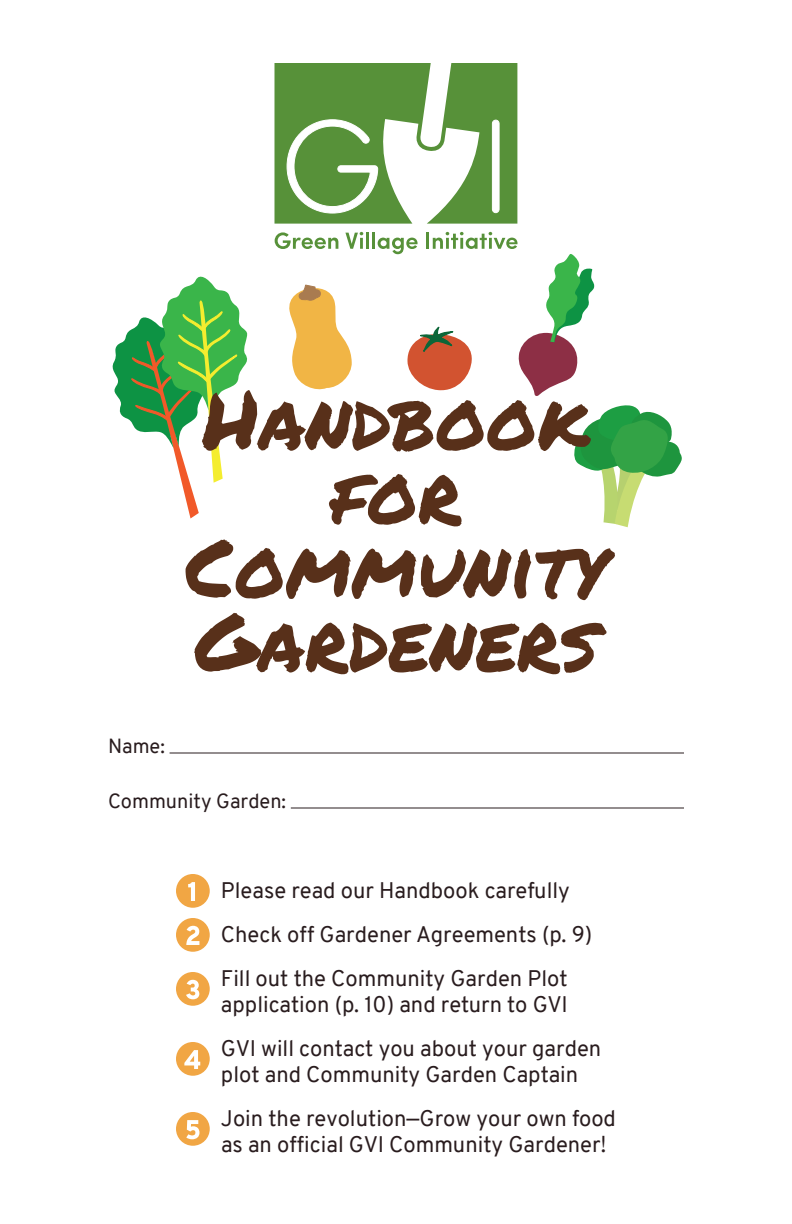
<style>
.page{position:relative;width:792px;height:1224px;background:#fff}
.page>*{position:absolute;margin:0;border:0;box-sizing:border-box;transform-origin:0 0}
.t1{font:80.6px/74px "Permanent Marker";color:#58301a;text-align:center}
.t2{font:22px/44px "Overpass";color:#291c1e}
.t3{font:20px "Overpass";color:#291c1e}
</style>
<div class="page">
<svg style="left:574px;top:405px;width:108px;height:122px"></svg>
<svg style="left:112px;top:276px;width:136px;height:242px"></svg>
<svg style="left:289px;top:285px;width:63px;height:105px"></svg>
<hr style="left:170px;top:752px;width:514px;height:2px;background:#291c1e">
<hr style="left:291px;top:808px;width:393px;height:1px;background:#291c1e">
<svg style="left:275px;top:232px;width:63px;height:17px"></svg>
<svg style="left:345px;top:232px;width:18px;height:17px"></svg>
<hr style="left:366px;top:232px;width:3px;height:17px;background:#579139">
<hr style="left:372px;top:232px;width:3px;height:17px;background:#579139">
<svg style="left:378px;top:232px;width:216px;height:164px"></svg>
<svg style="left:275px;top:63px;width:242px;height:161px;fill:#579139"></svg>
<svg style="left:286px;top:119px;width:93px;height:95px"></svg>
<div style="left:492px;top:120px;width:7px;height:93px;background:#fff;border-radius:3px"></div>
<div style="left:492px;top:120px;width:8px;height:93px;border:1px solid #fff;border-radius:3px"></div>
<svg style="left:176px;top:874px;width:34px;height:34px"></svg>
<svg style="left:176px;top:918px;width:34px;height:34px"></svg>
<svg style="left:176px;top:972px;width:34px;height:34px"></svg>
<svg style="left:176px;top:1042px;width:34px;height:34px"></svg>
<svg style="left:176px;top:1112px;width:34px;height:34px"></svg>
<h1 class="t1" style="left:186px;top:381px;width:422px">Handbook for<br>Community<br>Gardeners</h1>
<p class="t3" style="left:108px;top:732px;width:58px">Name:</p>
<p class="t3" style="left:108px;top:787px;width:180px">Community Garden:</p>
<p class="t2" style="left:221px;top:868px;width:373px">Please read our Handbook carefully<br>Check off Gardener Agreements (p. 9)<br>Fill out the Community Garden Plot</p>
<p class="t2" style="left:221px;top:982px;width:382px">application (p. 10) and return to GVI<br>GVI will contact you about your garden</p>
<p class="t2" style="left:221px;top:1052px;width:397px">plot and Community Garden Captain<br>Join the revolution—Grow your own food</p>
<p class="t2" style="left:221px;top:1122px;width:387px">as an official GVI Community Gardener!</p>
</div>
